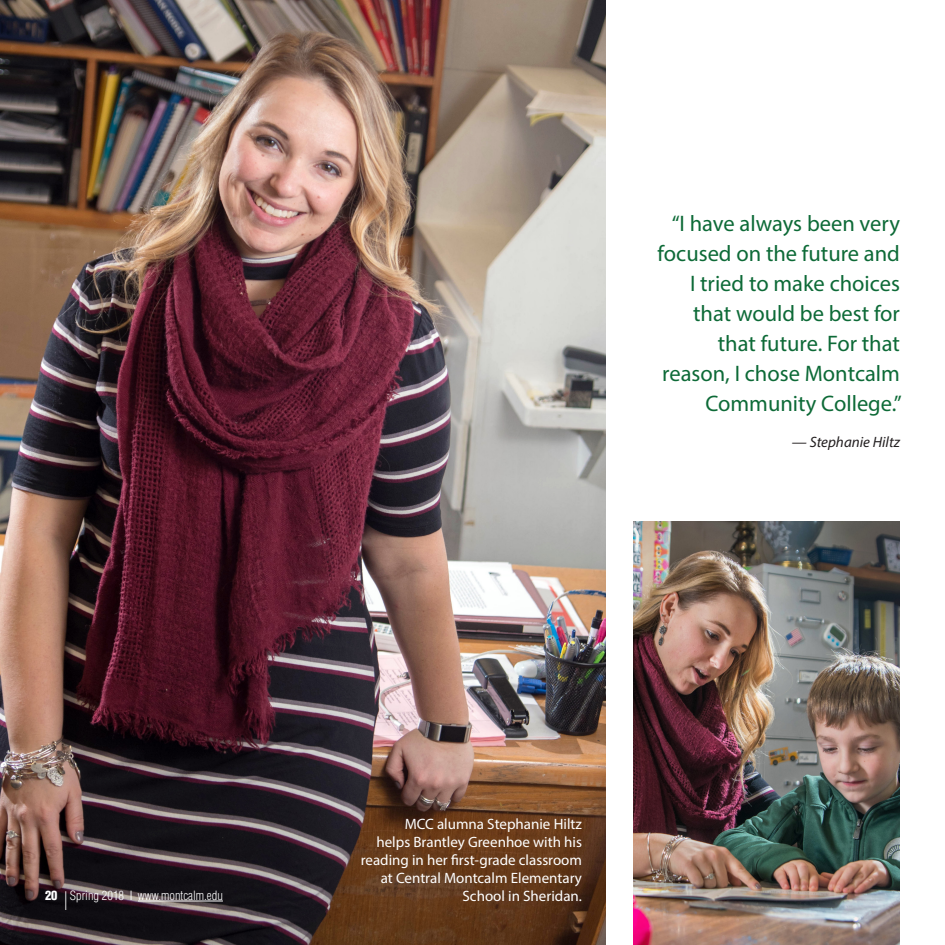
<style>
.page{position:relative;width:945px;height:945px;background:#fff}
.page>*{position:absolute;margin:0;border:0;box-sizing:border-box;transform-origin:0 0}
.t1{font:22.5px/30px "Myriad Pro";color:#0d6a37;text-align:right}
.t2{font:15px/18px "Myriad Pro";color:#fff;text-align:right}
.t3{font:italic 15px "Myriad Pro";color:#231f20}
.t4{font:300 condensed 12.5px "Helvetica";color:#fff}
.s1{font-weight:900}
.s2{font-size:25px}
</style>
<div class="page">
<img style="left:0;top:0;width:606px;height:945px">
<hr style="left:138px;top:901px;width:85px;height:1px;background:#fff">
<img style="left:634px;top:521px;width:266px;height:424px">
<p class="t1" style="left:658px;top:208px;width:246px">“I have always been very focused on the future and<br>I tried to make choices that would be best for that future. For that reason, I chose Montcalm<br>Community College.”</p>
<p class="t3" style="left:792px;top:432px;width:110px">— Stephanie Hiltz</p>
<p class="t4" style="left:45px;top:887px;width:179px"><span class="s1">20</span> <span class="s2">I</span> Spring 2018 I www.montcalm.edu</p>
<p class="t2" style="left:405px;top:814px;width:179px">MCC alumna Stephanie Hiltz</p>
<p class="t2" style="left:361px;top:832px;width:223px">helps Brantley Greenhoe with his reading in her first-grade classroom</p>
<p class="t2" style="left:381px;top:868px;width:203px">at Central Montcalm Elementary<br>School in Sheridan.</p>
</div>
